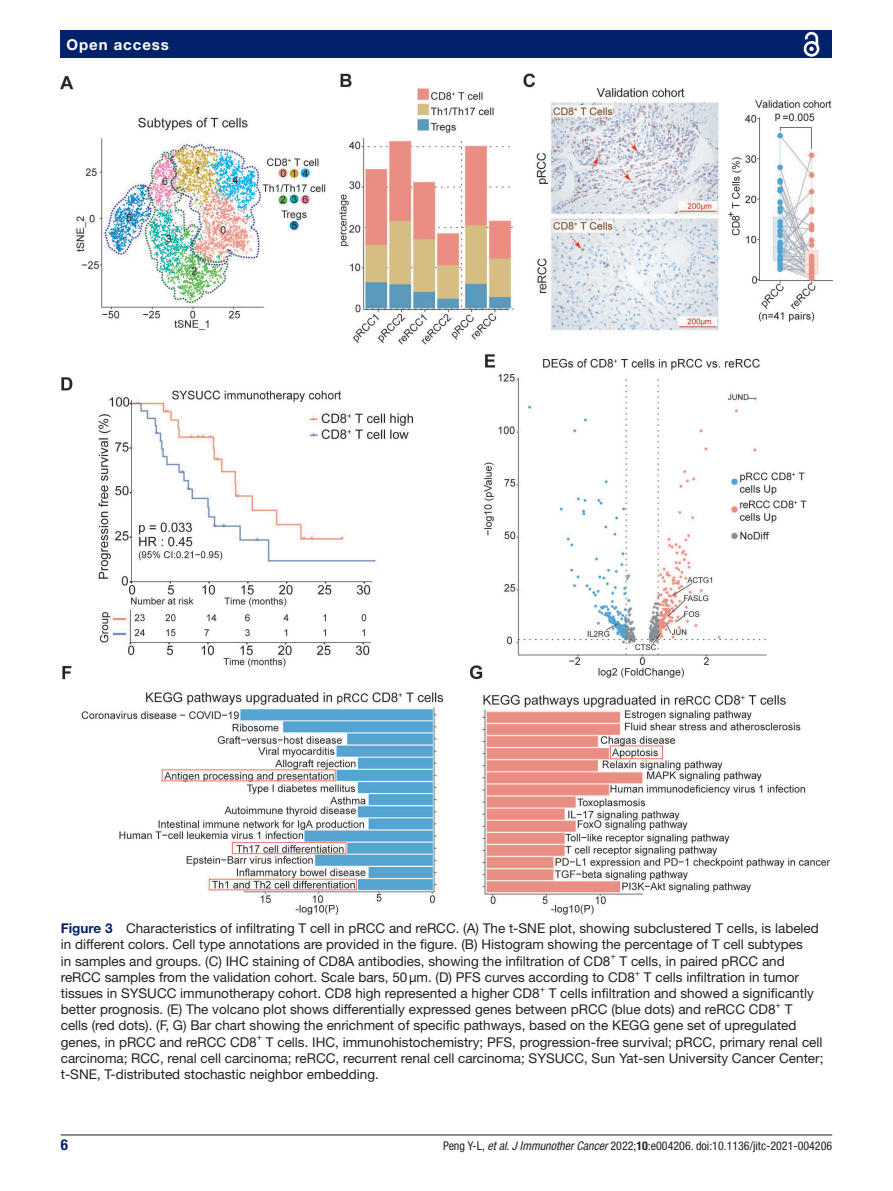
<style>
.page{position:relative;width:893px;height:1191px;background:#fff}
.page>*{position:absolute;margin:0;border:0;box-sizing:border-box;transform-origin:0 0}
.t1{font:700 15px "Helvetica Neue LT Std";letter-spacing:.065em;color:#fff}
.t2{font:700 condensed 15px "Helvetica Neue LT Std";color:#00226b}
.t3{font:13.5px/16.2px "Helvetica Neue LT Std";color:#231f20}
.t4{font:condensed 12px "Helvetica Neue LT Std";color:#231f20}
.t5{font:9px "Helvetica Neue LT Std";color:#231f20}
.s1{font-weight:700;color:#00226b}
.s2{font-style:italic}
.s3{font-weight:700}
</style>
<div class="page">
<hr style="left:61px;top:1134px;width:771px;height:1px;background:#231f20">
<div style="left:61px;top:31px;width:771px;height:27px;background:#00226b"></div>
<svg style="left:803px;top:31px;width:17px;height:26px"></svg>
<img style="left:61px;top:73px;width:771px;height:842px">
<p class="t1" style="left:66px;top:35px;width:104px">Open access</p>
<p class="t3" style="left:61px;top:920px;width:760px"><span class="s1">Figure 3</span> Characteristics of infiltrating T cell in pRCC and reRCC. (A) The t-SNE plot, showing subclustered T cells, is labeled in different colors. Cell type annotations are provided in the figure. (B) Histogram showing the percentage of T cell subtypes<br>in samples and groups. (C) IHC staining of CD8A antibodies, showing the infiltration of CD8</p>
<p class="t5" style="left:610px;top:951px;width:7px">+</p>
<p class="t3" style="left:61px;top:952px;width:740px;text-indent:559px">T cells, in paired pRCC and reRCC samples from the validation cohort. Scale bars, 50µm. (D) PFS curves according to CD8<sup>+</sup> T cells infiltration in tumor tissues in SYSUCC immunotherapy cohort. CD8 high represented a higher CD8</p>
<p class="t5" style="left:540px;top:983px;width:7px">+</p>
<p class="t3" style="left:61px;top:984px;width:754px;text-indent:488px">T cells infiltration and showed a significantly better prognosis. (E) The volcano plot shows differentially expressed genes between pRCC (blue dots) and reRCC CD8</p>
<p class="t5" style="left:776px;top:999px;width:7px">+</p>
<p class="t3" style="left:61px;top:1001px;width:764px;text-indent:724px">T<br>cells (red dots). (F, G) Bar chart showing the enrichment of specific pathways, based on the KEGG gene set of upregulated genes, in pRCC and reRCC CD8<sup>+</sup> T cells. IHC, immunohistochemistry; PFS, progression-free survival; pRCC, primary renal cell carcinoma; RCC, renal cell carcinoma; reRCC, recurrent renal cell carcinoma; SYSUCC, Sun Yat-sen University Cancer Center; t-SNE, T-distributed stochastic neighbor embedding.</p>
<p class="t2" style="left:61px;top:1135px;width:9px">6</p>
<p class="t4" style="left:443px;top:1138px;width:391px">Peng Y-L, <span class="s2">et al</span>. <span class="s2">J Immunother Cancer</span> 2022;<span class="s3">10</span>:e004206. doi:10.1136/jitc-2021-004206</p>
</div>
